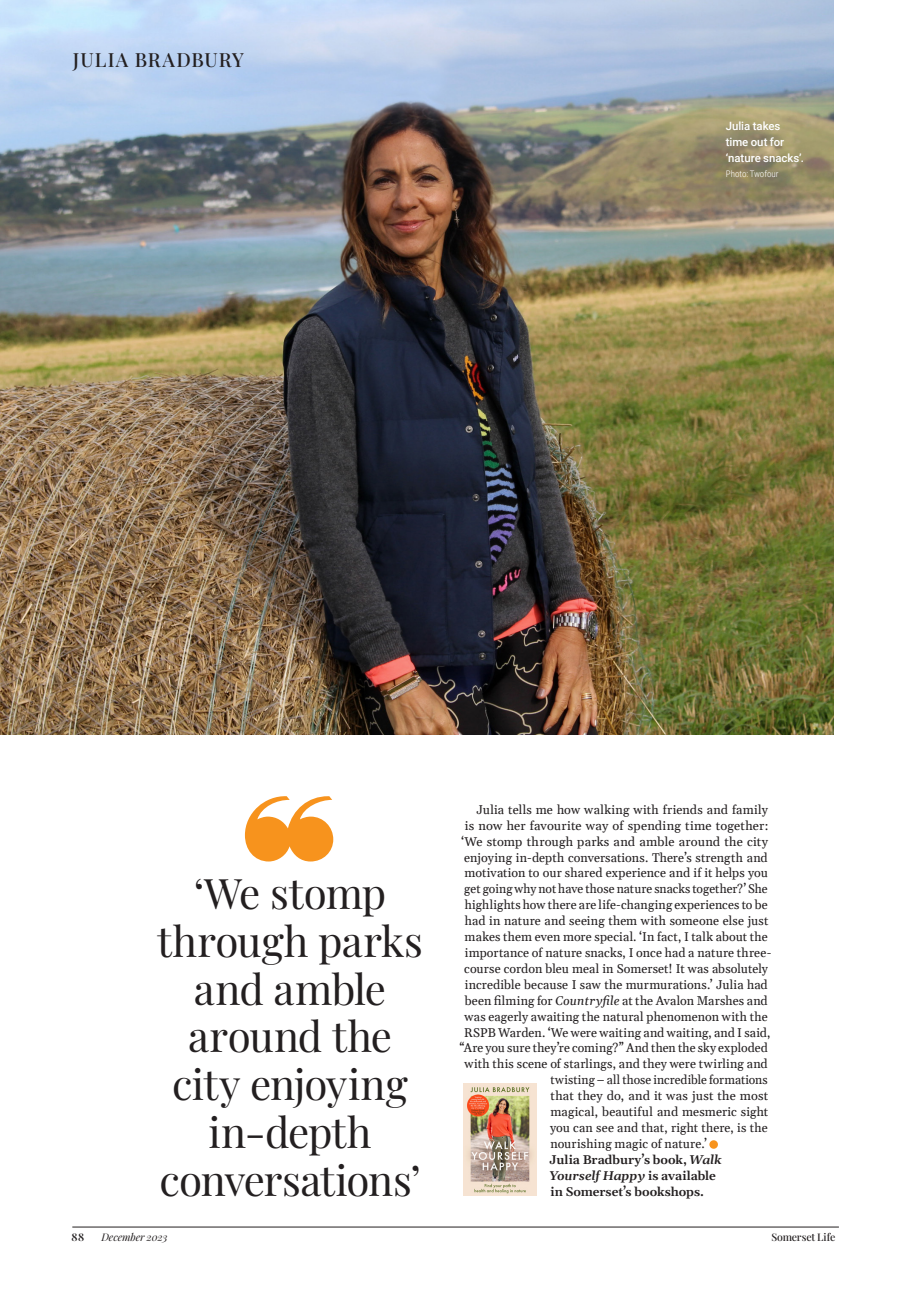
<style>
.page{position:relative;width:919px;height:1289px;background:#fff}
.page>*{position:absolute;margin:0;border:0;box-sizing:border-box;transform-origin:0 0}
.t1{font:500 70.5px "Function Pro";color:#f7931d}
.t2{font:42px/47.7px "Playfair Display";letter-spacing:-.02em;color:#231f20;text-align:center}
.t3{font:500 19.5px "Playfair Display";letter-spacing:.055em;color:#231f20}
.t4{font:12.45px "Gelasio";letter-spacing:.005em;color:#231f20}
.t5{font:600 12.45px/15.9px "Gelasio";color:#231f20}
.t6{font:500 11.4px/15.9px "Roboto";color:#fff}
.t7{font:italic 10.5px "Playfair Display";letter-spacing:-.01em;color:#231f20}
.t8{font:500 10.5px "Playfair Display";letter-spacing:-.01em;color:#231f20}
.t9{font:600 10.5px "Playfair Display";color:#231f20}
.t10{font:300 9px "Roboto Condensed";color:#fff}
.s1{font-style:italic}
</style>
<div class="page">
<img style="left:0;top:0;width:833px;height:734px">
<img style="left:464px;top:1083px;width:73px;height:112px">
<hr style="left:72px;top:1226px;width:766px;height:1px;background:#231f20">
<svg style="left:245px;top:796px;width:88px;height:65px"></svg>
<h3 class="t3" style="left:73px;top:44px;width:172px">JULIA BRADBURY</h3>
<p class="t6" style="left:725px;top:117px;width:80px">Julia takes time out for ‘nature snacks’.</p>
<p class="t10" style="left:725px;top:168px;width:54px">Photo: Twofour</p>
<h2 class="t2" style="left:157px;top:866px;width:267px">‘We stomp through parks and amble around the city enjoying in-depth conversations’</h2>
<p class="t4" style="left:476px;top:798px;width:293px">Julia tells me how walking with friends and family</p>
<p class="t4" style="left:465px;top:814px;width:305px">is now her favourite way of spending time together:</p>
<p class="t4" style="left:461px;top:829px;width:308px">‘We stomp through parks and amble around the city</p>
<p class="t4" style="left:464px;top:845px;width:305px">enjoying in-depth conversations. There’s strength and</p>
<p class="t4" style="left:464px;top:861px;width:305px">motivation to our shared experience and if it helps you</p>
<p class="t4" style="left:464px;top:877px;width:305px">get going why not have those nature snacks together?’ She</p>
<p class="t4" style="left:464px;top:893px;width:304px">highlights how there are life-changing experiences to be</p>
<p class="t4" style="left:464px;top:909px;width:305px">had in nature and seeing them with someone else just</p>
<p class="t4" style="left:464px;top:925px;width:305px">makes them even more special. ‘In fact, I talk about the</p>
<p class="t4" style="left:465px;top:941px;width:308px">importance of nature snacks, I once had a nature three-</p>
<p class="t4" style="left:464px;top:957px;width:305px">course cordon bleu meal in Somerset! It was absolutely</p>
<p class="t4" style="left:465px;top:973px;width:304px">incredible because I saw the murmurations.’ Julia had</p>
<p class="t4" style="left:465px;top:988px;width:304px">been filming for <span class="s1">Countryfile</span> at the Avalon Marshes and</p>
<p class="t4" style="left:464px;top:1004px;width:305px">was eagerly awaiting the natural phenomenon with the</p>
<p class="t4" style="left:464px;top:1020px;width:308px">RSPB Warden. ‘We were waiting and waiting, and I said,</p>
<p class="t4" style="left:459px;top:1036px;width:310px">“Are you sure they’re coming?” And then the sky exploded</p>
<p class="t4" style="left:464px;top:1052px;width:305px">with this scene of starlings, and they were twirling and</p>
<p class="t4" style="left:550px;top:1068px;width:219px">twisting – all those incredible formations</p>
<p class="t4" style="left:550px;top:1084px;width:219px">that they do, and it was just the most</p>
<p class="t4" style="left:550px;top:1100px;width:219px">magical, beautiful and mesmeric sight</p>
<p class="t4" style="left:550px;top:1116px;width:219px">you can see and that, right there, is the</p>
<p class="t4" style="left:550px;top:1132px;width:158px">nourishing magic of nature.’</p>
<h1 class="t1" style="left:704px;top:1081px;width:19px">.</h1>
<p class="t5" style="left:549px;top:1150px;width:174px">Julia Bradbury’s book, <span class="s1">Walk<br>Yourself Happy</span> is available in Somerset’s bookshops.</p>
<p class="t9" style="left:71px;top:1228px;width:14px">88</p>
<p class="t7" style="left:101px;top:1228px;width:68px">December 2023</p>
<p class="t8" style="left:771px;top:1228px;width:65px">Somerset Life</p>
</div>
